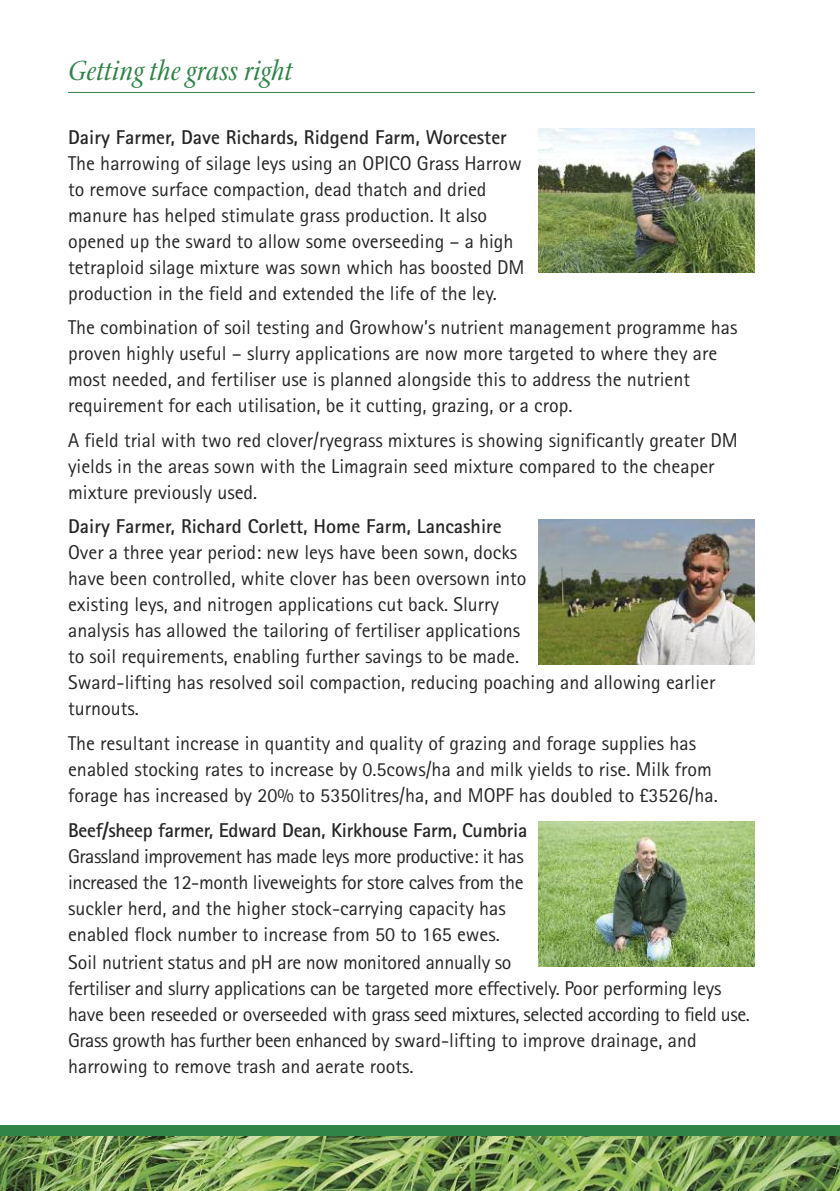
<style>
.page{position:relative;width:840px;height:1191px;background:#fff}
.page>*{position:absolute;margin:0;border:0;box-sizing:border-box;transform-origin:0 0}
.t1{font:italic 30px "Stone Print";color:#308447}
.t2{font:20px/26px "Agfa Rotis Sans Serif";color:#272627}
.t3{font:20px/26px "Agfa Rotis Sans Serif";letter-spacing:-.02em;color:#272627}
.t4{font:700 20px "Agfa Rotis Sans Serif";color:#272627}
</style>
<div class="page">
<div style="left:0;top:1125px;width:839px;height:15px;background:#308447"></div>
<img style="left:0;top:1136px;width:839px;height:55px">
<hr style="left:68px;top:92px;width:686px;height:1px;background:#308447">
<img style="left:538px;top:520px;width:216px;height:144px">
<img style="left:538px;top:821px;width:216px;height:145px">
<img style="left:538px;top:128px;width:216px;height:145px">
<h1 class="t1" style="left:68px;top:52px;width:226px">Getting the grass right</h1>
<p class="t4" style="left:68px;top:130px;width:440px">Dairy Farmer, Dave Richards, Ridgend Farm, Worcester</p>
<p class="t2" style="left:68px;top:152px;width:457px">The harrowing of silage leys using an OPICO Grass Harrow to remove surface compaction, dead thatch and dried manure has helped stimulate grass production. It also opened up the sward to allow some overseeding – a high tetraploid silage mixture was sown which has boosted DM production in the field and extended the life of the ley.</p>
<p class="t2" style="left:68px;top:316px;width:670px">The combination of soil testing and Growhow’s nutrient management programme has proven highly useful – slurry applications are now more targeted to where they are most needed, and fertiliser use is planned alongside this to address the nutrient requirement for each utilisation, be it cutting, grazing, or a crop.</p>
<p class="t2" style="left:68px;top:429px;width:671px">A field trial with two red clover/ryegrass mixtures is showing significantly greater DM yields in the areas sown with the Limagrain seed mixture compared to the cheaper mixture previously used.</p>
<p class="t4" style="left:68px;top:519px;width:435px">Dairy Farmer, Richard Corlett, Home Farm, Lancashire</p>
<p class="t2" style="left:68px;top:541px;width:648px">Over a three year period: new leys have been sown, docks<br>have been controlled, white clover has been oversown into<br>existing leys, and nitrogen applications cut back. Slurry<br>analysis has allowed the tailoring of fertiliser applications<br>to soil requirements, enabling further savings to be made.<br>Sward-lifting has resolved soil compaction, reducing poaching and allowing earlier turnouts.</p>
<p class="t2" style="left:68px;top:732px;width:650px">The resultant increase in quantity and quality of grazing and forage supplies has enabled stocking rates to increase by 0.5cows/ha and milk yields to rise. Milk from forage has increased by 20% to 5350litres/ha, and MOPF has doubled to £3526/ha.</p>
<p class="t4" style="left:68px;top:822px;width:460px">Beef/sheep farmer, Edward Dean, Kirkhouse Farm, Cumbria</p>
<p class="t3" style="left:68px;top:844px;width:457px">Grassland improvement has made leys more productive: it has increased the 12-month liveweights for store calves from the suckler herd, and the higher stock-carrying capacity has enabled flock number to increase from 50 to 165 ewes.</p>
<p class="t2" style="left:68px;top:951px;width:682px">Soil nutrient status and pH are now monitored annually so<br>fertiliser and slurry applications can be targeted more effectively. Poor performing leys have been reseeded or overseeded with grass seed mixtures, selected according to field use.<br>Grass growth has further been enhanced by sward-lifting to improve drainage, and harrowing to remove trash and aerate roots.</p>
</div>
